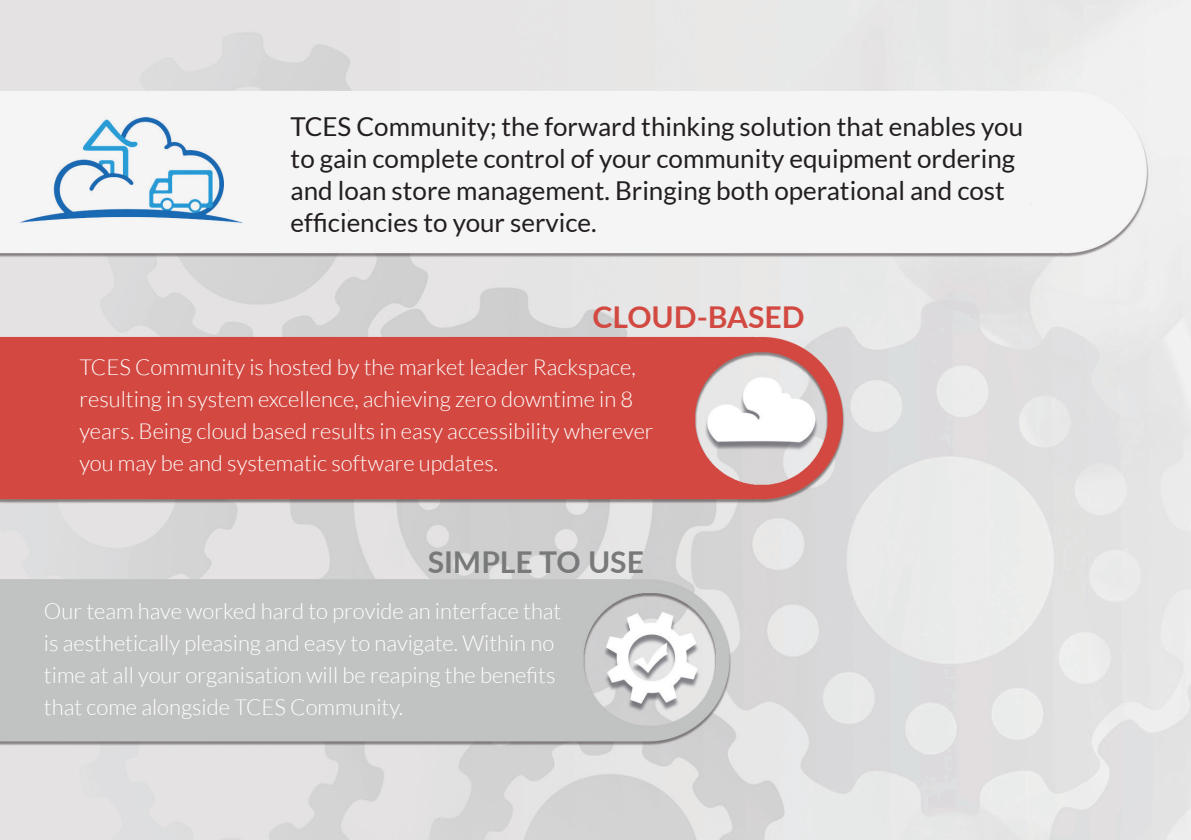
<style>
.page{position:relative;width:1191px;height:840px;background:#fff}
.page>*{position:absolute;margin:0;border:0;box-sizing:border-box;transform-origin:0 0}
.t1{font:700 30px "Lato";color:#d24941}
.t2{font:700 30px "Lato";color:#777a79}
.t3{font:26px/32px "Lato";color:#231f20}
.t4{font:300 22px/32px "Lato";color:#fff}
</style>
<div class="page">
<img style="left:0;top:0;width:1191px;height:839px">
<p class="t3" style="left:291px;top:110px;width:734px">TCES Community; the forward thinking solution that enables you to gain complete control of your community equipment ordering and loan store management. Bringing both operational and cost efficiencies to your service.</p>
<p class="t1" style="left:592px;top:295px;width:213px">CLOUD-BASED</p>
<p class="t4" style="left:79px;top:351px;width:576px">TCES Community is hosted by the market leader Rackspace, resulting in system excellence, achieving zero downtime in 8 years. Being cloud based results in easy accessibility wherever you may be and systematic software updates.</p>
<p class="t2" style="left:428px;top:539px;width:218px">SIMPLE TO USE</p>
<p class="t4" style="left:44px;top:594px;width:519px">Our team have worked hard to provide an interface that is aesthetically pleasing and easy to navigate. Within no time at all your organisation will be reaping the benefits that come alongside TCES Community.</p>
</div>
